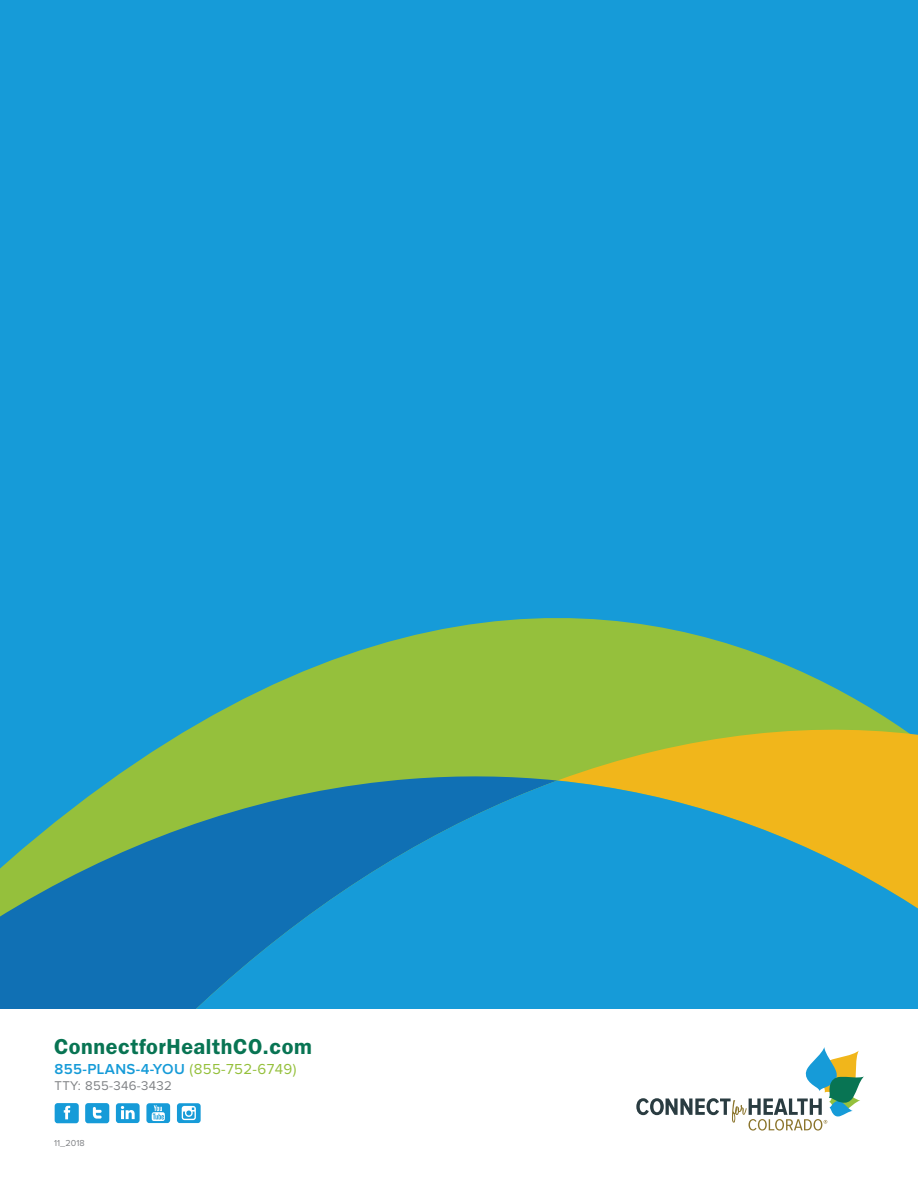
<style>
.page{position:relative;width:918px;height:1188px;background:#fff}
.page>*{position:absolute;margin:0;border:0;box-sizing:border-box;transform-origin:0 0}
.t1{font:600 21.75px "Franklin Gothic";letter-spacing:.025em;color:#087453}
.t2{font:600 15px "Proxima Nova";letter-spacing:.025em;color:#169bd8}
.t3{font:13.2px "Proxima Nova";letter-spacing:.025em;color:#808285}
.t4{font:9px "Proxima Nova";letter-spacing:.01em;color:#808285}
.s1{font-weight:400;color:#95c03c}
</style>
<div class="page">
<svg style="left:636px;top:1047px;width:228px;height:84px"></svg>
<svg style="left:85px;top:1103px;width:24px;height:20px"></svg>
<svg style="left:55px;top:1103px;width:24px;height:20px"></svg>
<svg style="left:116px;top:1103px;width:24px;height:20px"></svg>
<svg style="left:146px;top:1103px;width:24px;height:20px"></svg>
<svg style="left:177px;top:1103px;width:24px;height:20px"></svg>
<div style="left:0;top:0;width:918px;height:1007px;background:#169bd8"></div>
<svg style="left:0;top:618px;width:918px;height:390px"></svg>
<h1 class="t1" style="left:54px;top:1033px;width:260px">ConnectforHealthCO.com</h1>
<p class="t2" style="left:55px;top:1062px;width:244px">855-PLANS-4-YOU <span class="s1">(855-752-6749)</span></p>
<p class="t3" style="left:55px;top:1080px;width:119px">TTY: 855-346-3432</p>
<p class="t4" style="left:54px;top:1139px;width:32px">11_2018</p>
</div>
